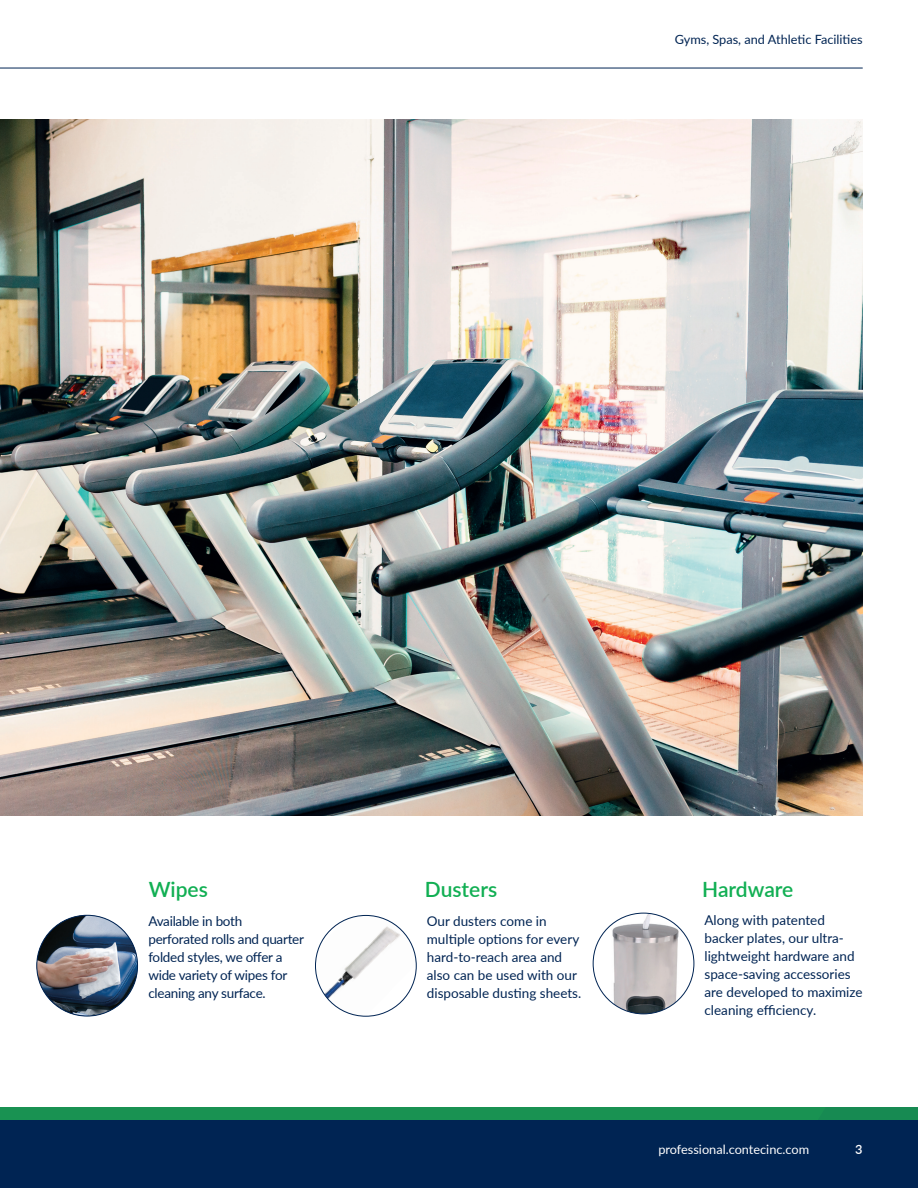
<style>
.page{position:relative;width:918px;height:1188px;background:#fff}
.page>*{position:absolute;margin:0;border:0;box-sizing:border-box;transform-origin:0 0}
.t1{font:600 21px "Lato";color:#11af53}
.t2{font:13.5px/18px "Lato";color:#002453}
.t3{font:13.5px/18px "Lato";letter-spacing:-.02em;color:#002453}
.t4{font:12.75px "Lato";color:#002453}
.t5{font:12.75px "Lato";color:#fff}
.t6{font:600 12.75px "Lato";color:#fff}
</style>
<div class="page">
<div style="left:0;top:1120px;width:918px;height:68px;background:#002453"></div>
<div style="left:0;top:1107px;width:918px;height:13px;background:#199252"></div>
<hr style="left:0;top:68px;width:863px;height:1px;background:#002453">
<img style="left:0;top:119px;width:863px;height:697px">
<img style="left:37px;top:915px;width:101px;height:101px;border-radius:50px">
<img style="left:593px;top:913px;width:101px;height:101px;border-radius:50px">
<img style="left:315px;top:915px;width:101px;height:101px">
<p class="t4" style="left:675px;top:31px;width:189px">Gyms, Spas, and Athletic Facilities</p>
<h1 class="t1" style="left:149px;top:874px;width:61px">Wipes</h1>
<h1 class="t1" style="left:425px;top:874px;width:74px">Dusters</h1>
<h1 class="t1" style="left:702px;top:874px;width:93px">Hardware</h1>
<p class="t3" style="left:148px;top:911px;width:157px">Available in both perforated rolls and quarter folded styles, we offer a wide variety of wipes for cleaning any surface.</p>
<p class="t2" style="left:705px;top:911px;width:160px">Along with patented backer plates, our ultra&shy;lightweight hardware and space-saving accessories are developed to maximize cleaning efficiency.</p>
<p class="t2" style="left:427px;top:912px;width:156px">Our dusters come in multiple options for every hard-to-reach area and also can be used with our disposable dusting sheets.</p>
<p class="t5" style="left:658px;top:1140px;width:152px">professional.contecinc.com</p>
<p class="t6" style="left:855px;top:1140px;width:9px">3</p>
</div>
